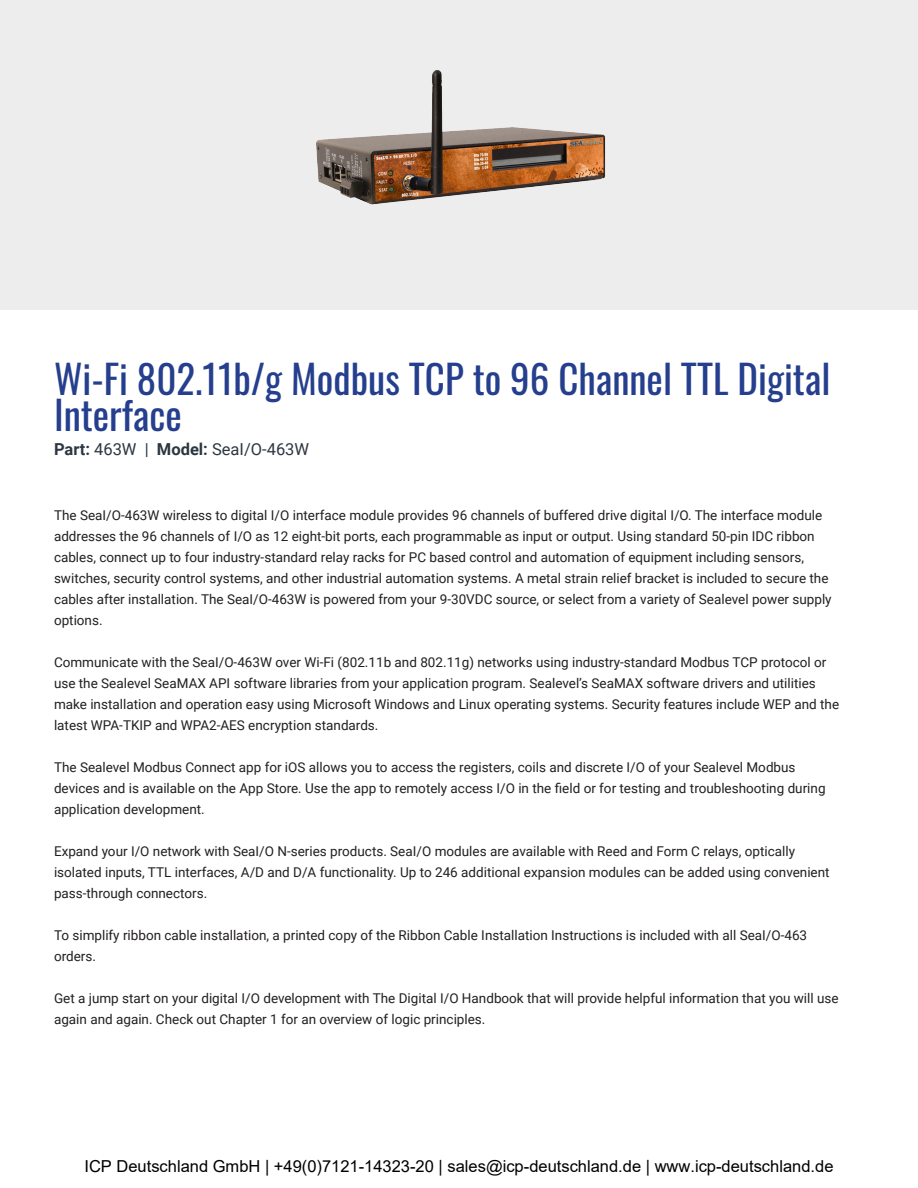
<style>
.page{position:relative;width:918px;height:1188px;background:#fff}
.page>*{position:absolute;margin:0;border:0;box-sizing:border-box;transform-origin:0 0}
.t1{font:39px/36px "Oswald";color:#253f8e}
.t2{font:16.5px "Arial";color:#000}
.t3{font:16.5px "Roboto";color:#2d3741}
.t4{font:13.5px/21px "Roboto";color:#231f20}
.s1{font-weight:700}
</style>
<div class="page">
<div style="left:0;top:0;width:918px;height:309px;background:#ededed"></div>
<img style="left:316px;top:70px;width:290px;height:135px">
<p class="t1" style="left:54px;top:357px;width:778px">Wi-Fi 802.11b/g Modbus TCP to 96 Channel TTL Digital<br>Interface</p>
<p class="t3" style="left:54px;top:438px;width:257px"><span class="s1">Part:</span> 463W | <span class="s1">Model:</span> SeaI/O-463W</p>
<p class="t4" style="left:54px;top:504px;width:779px">The SeaI/O-463W wireless to digital I/O interface module provides 96 channels of buffered drive digital I/O. The interface module addresses the 96 channels of I/O as 12 eight-bit ports, each programmable as input or output. Using standard 50-pin IDC ribbon cables, connect up to four industry-standard relay racks for PC based control and automation of equipment including sensors, switches, security control systems, and other industrial automation systems. A metal strain relief bracket is included to secure the cables after installation. The SeaI/O-463W is powered from your 9-30VDC source, or select from a variety of Sealevel power supply options.</p>
<p class="t4" style="left:54px;top:651px;width:787px">Communicate with the SeaI/O-463W over Wi-Fi (802.11b and 802.11g) networks using industry-standard Modbus TCP protocol or use the Sealevel SeaMAX API software libraries from your application program. Sealevel’s SeaMAX software drivers and utilities make installation and operation easy using Microsoft Windows and Linux operating systems. Security features include WEP and the latest WPA-TKIP and WPA2-AES encryption standards.</p>
<p class="t4" style="left:54px;top:756px;width:773px">The Sealevel Modbus Connect app for iOS allows you to access the registers, coils and discrete I/O of your Sealevel Modbus devices and is available on the App Store. Use the app to remotely access I/O in the field or for testing and troubleshooting during application development.</p>
<p class="t4" style="left:54px;top:840px;width:777px">Expand your I/O network with SeaI/O N-series products. SeaI/O modules are available with Reed and Form C relays, optically isolated inputs, TTL interfaces, A/D and D/A functionality. Up to 246 additional expansion modules can be added using convenient pass-through connectors.</p>
<p class="t4" style="left:54px;top:924px;width:755px">To simplify ribbon cable installation, a printed copy of the Ribbon Cable Installation Instructions is included with all SeaI/O-463 orders.</p>
<p class="t4" style="left:54px;top:987px;width:786px">Get a jump start on your digital I/O development with The Digital I/O Handbook that will provide helpful information that you will use again and again. Check out Chapter 1 for an overview of logic principles.</p>
<p class="t2" style="left:84px;top:1155px;width:751px">ICP Deutschland GmbH | +49(0)7121-14323-20 | sales@icp-deutschland.de | www.icp-deutschland.de</p>
</div>
